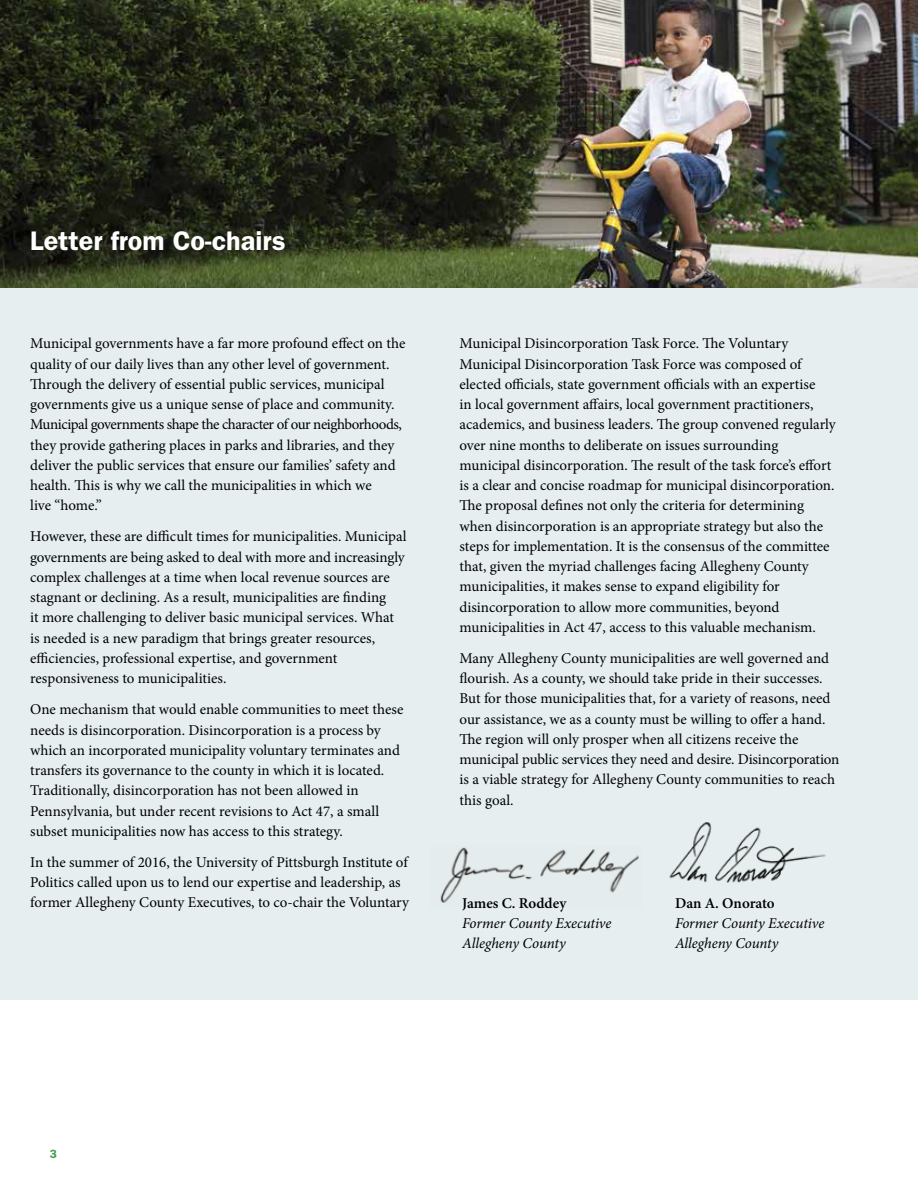
<style>
.page{position:relative;width:918px;height:1188px;background:#fff}
.page>*{position:absolute;margin:0;border:0;box-sizing:border-box;transform-origin:0 0}
.t1{font:600 27px "Franklin Gothic";color:#fff}
.t2{font:15px/20.2px "Minion Pro";color:#000}
.t3{font:italic 15px/20.2px "Minion Pro";letter-spacing:-.005em;color:#000}
.t4{font:600 15px "Minion Pro";color:#000}
.t5{font:600 12px "Franklin Gothic";color:#449e4e}
</style>
<div class="page">
<div style="left:0;top:255px;width:918px;height:745px;background:#e6eeef"></div>
<img style="left:0;top:0;width:918px;height:287px">
<img style="left:669px;top:822px;width:157px;height:61px">
<img style="left:440px;top:847px;width:199px;height:56px">
<h1 class="t1" style="left:30px;top:225px;width:257px">Letter from Co-chairs</h1>
<p class="t2" style="left:30px;top:334px;width:377px">Municipal governments have a far more profound effect on the quality of our daily lives than any other level of government.<br>Through the delivery of essential public services, municipal governments give us a unique sense of place and community.<br>Municipal governments shape the character of our neighborhoods, they provide gathering places in parks and libraries, and they deliver the public services that ensure our families’ safety and health. This is why we call the municipalities in which we<br>live “home.”</p>
<p class="t2" style="left:30px;top:527px;width:378px">However, these are difficult times for municipalities. Municipal governments are being asked to deal with more and increasingly complex challenges at a time when local revenue sources are stagnant or declining. As a result, municipalities are finding<br>it more challenging to deliver basic municipal services. What is needed is a new paradigm that brings greater resources, efficiencies, professional expertise, and government responsiveness to municipalities.</p>
<p class="t2" style="left:30px;top:699px;width:375px">One mechanism that would enable communities to meet these needs is disincorporation. Disincorporation is a process by which an incorporated municipality voluntary terminates and transfers its governance to the county in which it is located.<br>Traditionally, disincorporation has not been allowed in Pennsylvania, but under recent revisions to Act 47, a small subset municipalities now has access to this strategy.</p>
<p class="t2" style="left:30px;top:852px;width:380px">In the summer of 2016, the University of Pittsburgh Institute of<br>Politics called upon us to lend our expertise and leadership, as former Allegheny County Executives, to co-chair the Voluntary</p>
<p class="t2" style="left:460px;top:334px;width:378px">Municipal Disincorporation Task Force. The Voluntary Municipal Disincorporation Task Force was composed of elected officials, state government officials with an expertise<br>in local government affairs, local government practitioners, academics, and business leaders. The group convened regularly over nine months to deliberate on issues surrounding municipal disincorporation. The result of the task force’s effort is a clear and concise roadmap for municipal disincorporation.<br>The proposal defines not only the criteria for determining when disincorporation is an appropriate strategy but also the steps for implementation. It is the consensus of the committee that, given the myriad challenges facing Allegheny County municipalities, it makes sense to expand eligibility for disincorporation to allow more communities, beyond municipalities in Act 47, access to this valuable mechanism.</p>
<p class="t2" style="left:460px;top:648px;width:381px">Many Allegheny County municipalities are well governed and flourish. As a county, we should take pride in their successes.<br>But for those municipalities that, for a variety of reasons, need our assistance, we as a county must be willing to offer a hand.<br>The region will only prosper when all citizens receive the municipal public services they need and desire. Disincorporation is a viable strategy for Allegheny County communities to reach this goal.</p>
<p class="t4" style="left:462px;top:893px;width:106px">James C. Roddey</p>
<p class="t3" style="left:462px;top:913px;width:151px">Former County Executive<br>Allegheny County</p>
<p class="t4" style="left:675px;top:893px;width:101px">Dan A. Onorato</p>
<p class="t3" style="left:675px;top:913px;width:151px">Former County Executive<br>Allegheny County</p>
<p class="t5" style="left:50px;top:1147px;width:9px">3</p>
</div>
